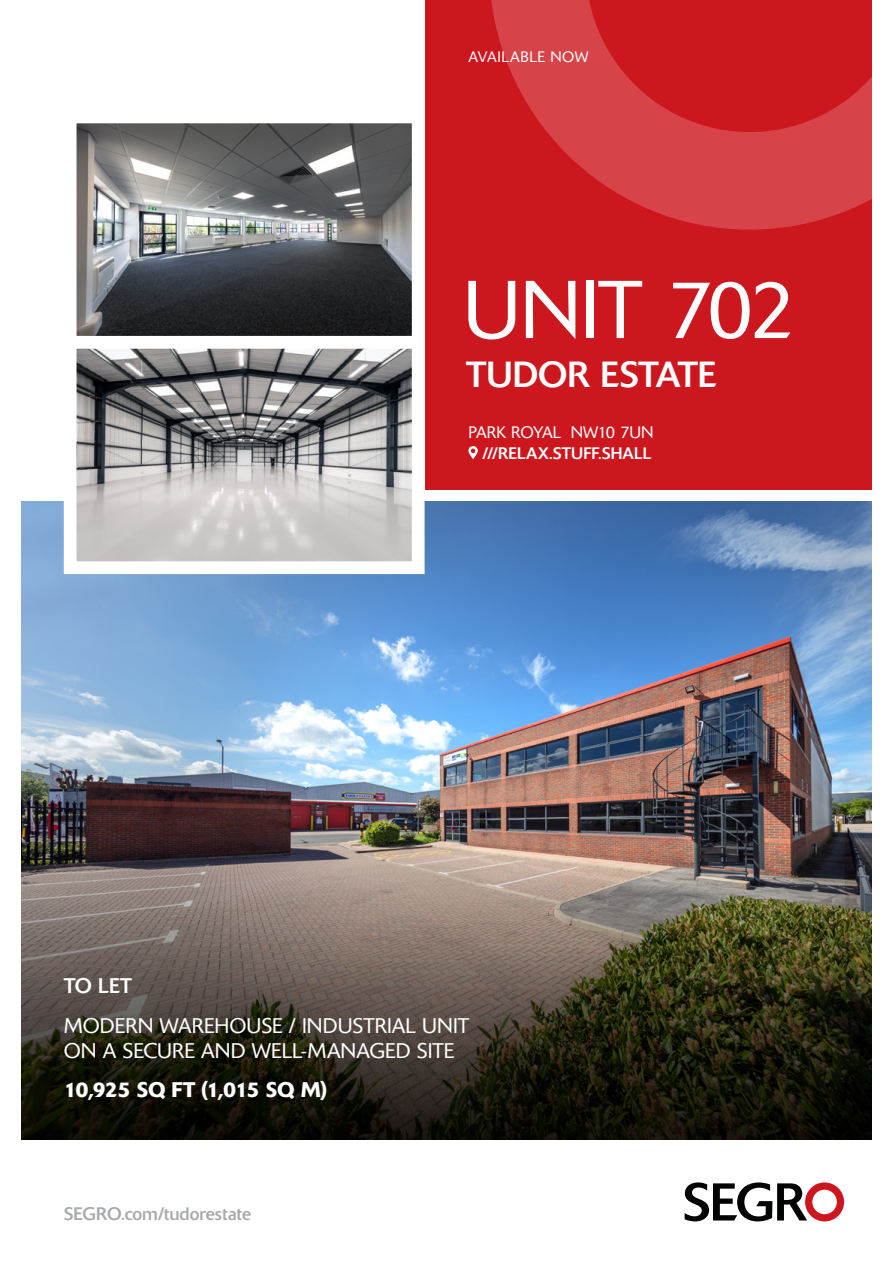
<style>
.page{position:relative;width:893px;height:1263px;background:#fff}
.page>*{position:absolute;margin:0;border:0;box-sizing:border-box;transform-origin:0 0}
.t1{font:300 81px "Delta BQ";letter-spacing:-.01em;color:#fff}
.t2{font:36px "Delta BQ";letter-spacing:-.005em;color:#fff}
.t3{font:300 21px/25.2px "Delta BQ";color:#fff}
.t4{font:500 21px "Delta BQ";letter-spacing:-.035em;color:#fff}
.t5{font:21px "Delta BQ";color:#fff}
.t6{font:18px "Delta BQ";color:#a7a9ac}
.t7{font:16.5px "Delta BQ";letter-spacing:.005em;color:#fff}
.t8{font:300 16.5px "Delta BQ";letter-spacing:-.01em;color:#fff}
.t9{font:300 15px "Delta BQ";letter-spacing:.04em;color:#fff}
</style>
<div class="page">
<img style="left:21px;top:502px;width:851px;height:348px">
<svg style="left:76px;top:123px;width:336px;height:207px;background:#656768"></svg>
<svg style="left:57px;top:330px;width:374px;height:250px"></svg>
<div style="left:425px;top:0;width:447px;height:489px;background:#cc171e"></div>
<svg style="left:491px;top:0;width:381px;height:230px"></svg>
<img style="left:21px;top:850px;width:851px;height:290px">
<svg style="left:685px;top:1182px;width:159px;height:39px"></svg>
<svg style="left:468px;top:446px;width:10px;height:13px"></svg>
<p class="t9" style="left:468px;top:48px;width:122px">AVAILABLE NOW</p>
<h1 class="t1" style="left:463px;top:262px;width:333px">UNIT 702</h1>
<h2 class="t2" style="left:466px;top:352px;width:252px">TUDOR ESTATE</h2>
<p class="t8" style="left:468px;top:422px;width:187px">PARK ROYAL NW10 7UN</p>
<p class="t7" style="left:483px;top:443px;width:170px">///RELAX.STUFF.SHALL</p>
<p class="t5" style="left:64px;top:973px;width:70px">TO LET</p>
<p class="t3" style="left:64px;top:1013px;width:407px">MODERN WAREHOUSE / INDUSTRIAL UNIT<br>ON A SECURE AND WELL-MANAGED SITE</p>
<p class="t4" style="left:64px;top:1077px;width:265px">10,925 SQ FT (1,015 SQ M)</p>
<p class="t6" style="left:64px;top:1203px;width:189px">SEGRO.com/tudorestate</p>
</div>
